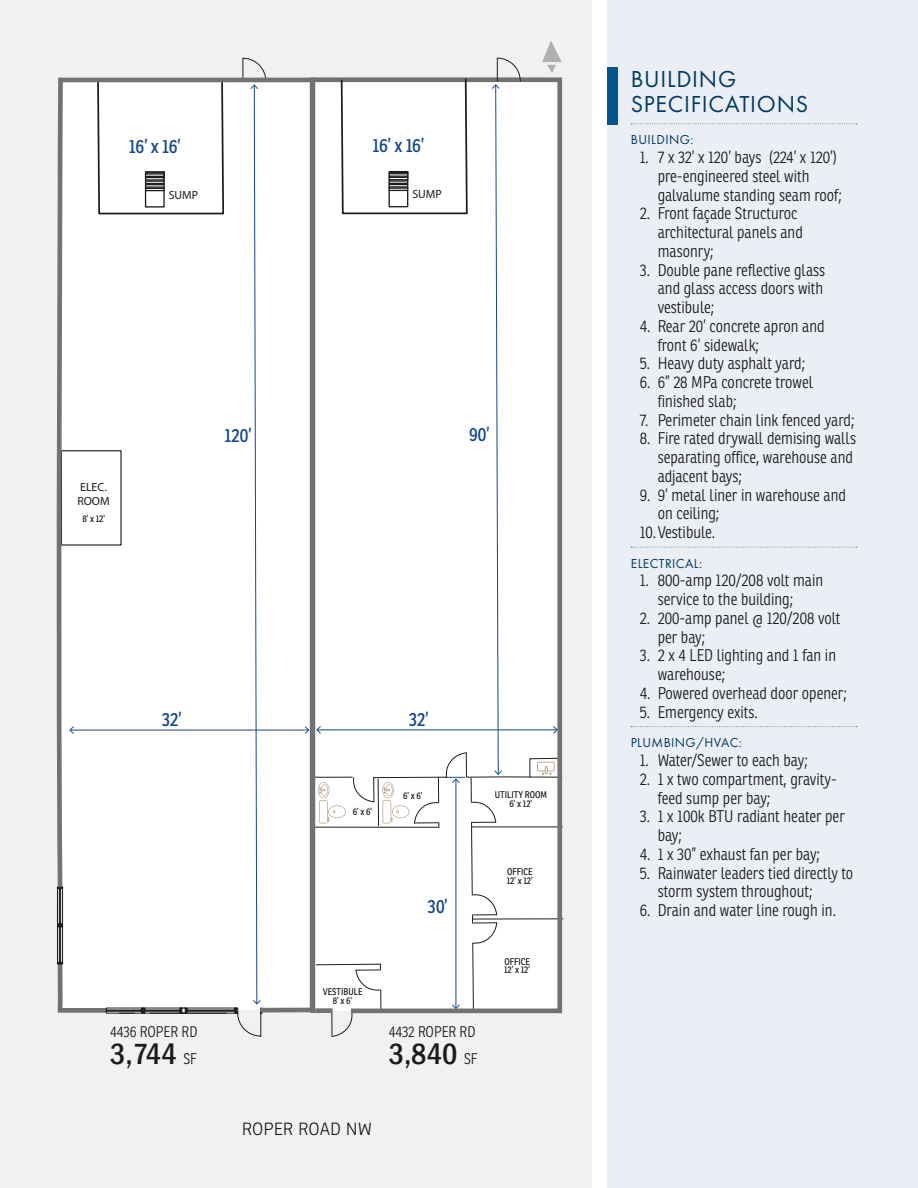
<style>
.page{position:relative;width:918px;height:1188px;background:#fff}
.page>*{position:absolute;margin:0;border:0;box-sizing:border-box;transform-origin:0 0}
.t1{font:500 condensed 30px "Franklin Gothic";letter-spacing:.005em;color:#1c1c1a}
.t2{font:24px/24.8px "Futura PT";letter-spacing:.03em;color:#003a64}
.t3{font:18.75px "Ronnia Cond";letter-spacing:-.02em;color:#144790}
.t4{font:300 17.25px "Ronnia";color:#1c1c1a}
.t5{font:300 16.5px/18.8px "Ronnia Cond";color:#1c1c1a}
.t6{font:300 15px "Ronnia Cond";color:#1c1c1a}
.t7{font:13.5px "Futura PT";letter-spacing:.03em;color:#003a64}
.t8{font:11.85px/14.2px "Myriad Pro";color:#1c1c1a}
.t9{font:9.45px/8.7px "Ronnia Cond";color:#1c1c1a}
.s1{font-family:"Ronnia Cond";font-weight:300;font-stretch:normal;font-size:15px}
</style>
<div class="page">
<div style="left:608px;top:0;width:310px;height:1188px;background:#ebeef5"></div>
<div style="left:0;top:0;width:592px;height:1188px;background:#f1f1f1"></div>
<div style="left:607px;top:67px;width:10px;height:57px;background:#005691"></div>
<svg style="left:631px;top:123px;width:226px;height:1px"></svg>
<svg style="left:631px;top:547px;width:226px;height:1px"></svg>
<svg style="left:631px;top:726px;width:226px;height:1px"></svg>
<svg style="left:317px;top:41px;width:246px;height:996px"></svg>
<svg style="left:56px;top:75px;width:261px;height:940px"></svg>
<p class="t3" style="left:129px;top:139px;width:53px">16’ x 16’</p>
<p class="t8" style="left:169px;top:187px;width:31px">SUMP</p>
<p class="t8" style="left:77px;top:480px;width:34px">ELEC.<br>ROOM</p>
<p class="t9" style="left:82px;top:515px;width:24px">8’ x 12’</p>
<p class="t3" style="left:162px;top:712px;width:21px">32’</p>
<p class="t6" style="left:110px;top:1026px;width:89px">4436 ROPER RD</p>
<h1 class="t1" style="left:110px;top:1037px;width:88px">3,744 <span class="s1">SF</span></h1>
<p class="t3" style="left:224px;top:428px;width:29px">120’</p>
<h2 class="t2" style="left:631px;top:70px;width:179px">BUILDING<br>SPECIFICATIONS</h2>
<p class="t7" style="left:631px;top:135px;width:64px">BUILDING:</p>
<p class="t5" style="left:658px;top:149px;width:185px;text-indent:-18px">1. 7 x 32’ x 120’ bays (224’ x 120’) pre-engineered steel with galvalume standing seam roof;</p>
<p class="t5" style="left:658px;top:205px;width:147px;text-indent:-18px">2. Front façade Structuroc architectural panels and masonry;</p>
<p class="t5" style="left:658px;top:261px;width:169px;text-align:justify;text-indent:-18px">3. Double pane reflective glass and glass access doors with vestibule;</p>
<p class="t5" style="left:658px;top:318px;width:168px;text-indent:-18px">4. Rear 20’ concrete apron and front 6’ sidewalk;</p>
<p class="t5" style="left:640px;top:355px;width:167px">5. Heavy duty asphalt yard;</p>
<p class="t5" style="left:658px;top:374px;width:157px;text-indent:-18px">6. 6” 28 MPa concrete trowel finished slab;</p>
<p class="t5" style="left:640px;top:411px;width:216px">7. Perimeter chain link fenced yard;</p>
<p class="t5" style="left:658px;top:430px;width:200px;text-indent:-18px">8. Fire rated drywall demising walls separating office, warehouse and adjacent bays;</p>
<p class="t5" style="left:640px;top:486px;width:208px">9. 9’ metal liner in warehouse and</p>
<p class="t5" style="left:658px;top:505px;width:63px">on ceiling;</p>
<p class="t5" style="left:640px;top:524px;width:77px">10.Vestibule.</p>
<p class="t7" style="left:631px;top:558px;width:73px">ELECTRICAL:</p>
<p class="t5" style="left:658px;top:572px;width:167px;text-indent:-18px">1. 800-amp 120/208 volt main service to the building;</p>
<p class="t5" style="left:658px;top:610px;width:184px;text-indent:-18px">2. 200-amp panel @ 120/208 volt per bay;</p>
<p class="t5" style="left:658px;top:647px;width:180px;text-indent:-18px">3. 2 x 4 LED lighting and 1 fan in warehouse;</p>
<p class="t5" style="left:640px;top:685px;width:208px">4. Powered overhead door opener;</p>
<p class="t5" style="left:640px;top:703px;width:120px">5. Emergency exits.</p>
<p class="t7" style="left:631px;top:738px;width:113px">PLUMBING/HVAC:</p>
<p class="t5" style="left:640px;top:752px;width:169px">1. Water/Sewer to each bay;</p>
<p class="t5" style="left:658px;top:770px;width:181px;text-indent:-18px">2. 1 x two compartment, gravity&shy;feed sump per bay;</p>
<p class="t5" style="left:658px;top:808px;width:189px;text-indent:-18px">3. 1 x 100k BTU radiant heater per bay;</p>
<p class="t5" style="left:640px;top:845px;width:182px">4. 1 x 30” exhaust fan per bay;</p>
<p class="t5" style="left:658px;top:864px;width:197px;text-indent:-18px">5. Rainwater leaders tied directly to storm system throughout;</p>
<p class="t3" style="left:373px;top:139px;width:53px">16’ x 16’</p>
<p class="t8" style="left:412px;top:187px;width:31px">SUMP</p>
<p class="t3" style="left:469px;top:428px;width:22px">90’</p>
<p class="t3" style="left:409px;top:712px;width:21px">32’</p>
<p class="t9" style="left:403px;top:792px;width:21px">6’ x 6’</p>
<p class="t9" style="left:495px;top:792px;width:54px;text-align:center">UTILITY ROOM<br>6’ x 12’</p>
<p class="t9" style="left:353px;top:808px;width:21px">6’ x 6’</p>
<p class="t9" style="left:507px;top:868px;width:28px">OFFICE<br>12’ x 12’</p>
<p class="t3" style="left:428px;top:899px;width:22px">30’</p>
<p class="t5" style="left:640px;top:902px;width:198px">6. Drain and water line rough in.</p>
<p class="t9" style="left:323px;top:988px;width:41px;text-align:center">VESTIBULE<br>8’ x 6’</p>
<p class="t6" style="left:389px;top:1026px;width:88px">4432 ROPER RD</p>
<h1 class="t1" style="left:389px;top:1037px;width:90px">3,840 <span class="s1">SF</span></h1>
<p class="t9" style="left:504px;top:958px;width:28px">OFFICE<br>12’ x 12’</p>
<p class="t4" style="left:242px;top:1123px;width:132px">ROPER ROAD NW</p>
</div>
